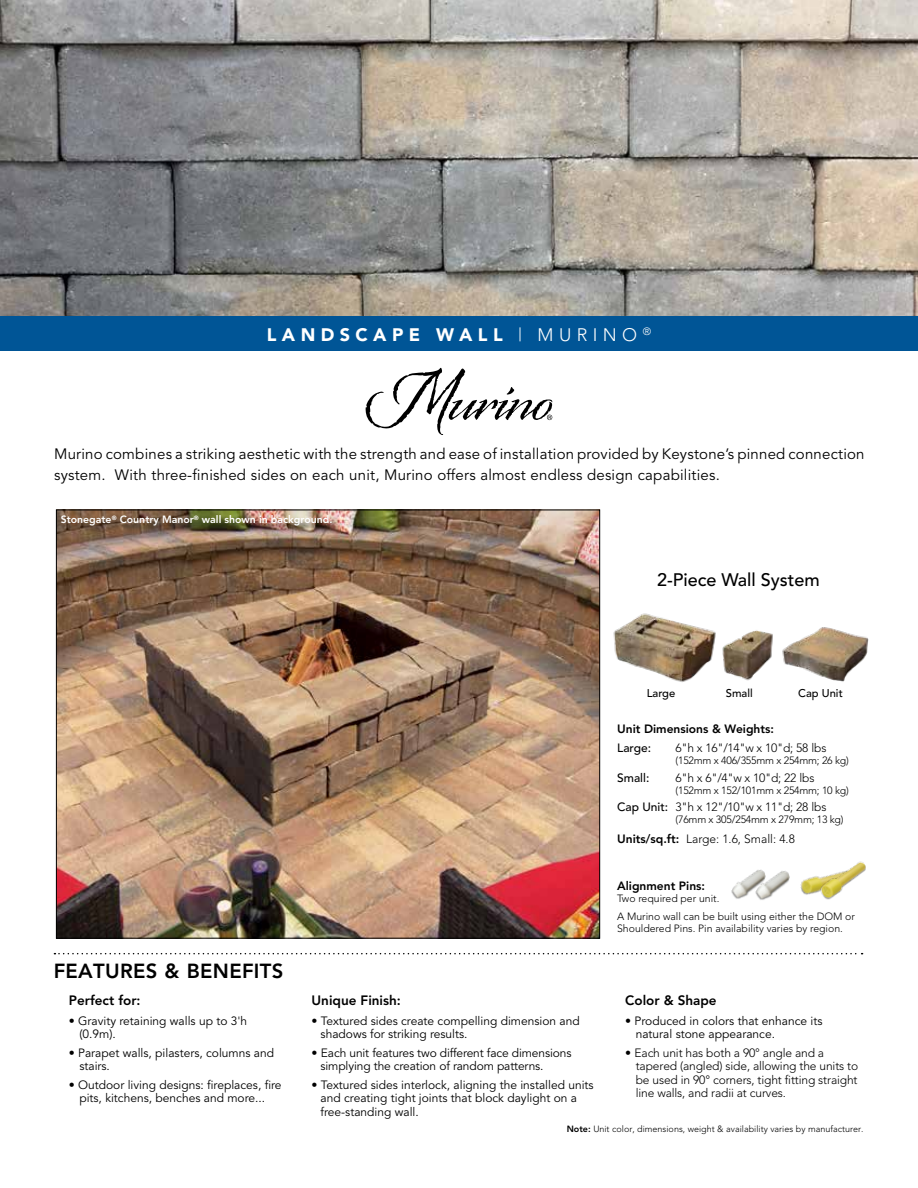
<style>
.page{position:relative;width:918px;height:1188px;background:#fff}
.page>*{position:absolute;margin:0;border:0;box-sizing:border-box;transform-origin:0 0}
.t1{font:800 20.25px "Avenir";letter-spacing:.015em;color:#000}
.t2{font:900 18px "Avenir";letter-spacing:.3em;color:#fff}
.t3{font:500 18px "Avenir";color:#000}
.t4{font:15px/21px "Avenir";letter-spacing:.015em;color:#000}
.t5{font:800 13.5px "Avenir";color:#000}
.t6{font:12px/13.5px "Avenir";color:#000}
.t7{font:300 12px/13.5px "Avenir";letter-spacing:-.01em;color:#000}
.t8{font:800 12px "Avenir";color:#000}
.t9{font:500 12px "Avenir";color:#000}
.t10{font:500 11.25px "Avenir";color:#000}
.t11{font:300 10.5px/17.4px "Avenir";color:#000}
.t12{font:300 10.5px "Avenir";letter-spacing:-.02em;color:#000}
.t13{font:800 10.5px "Avenir";color:#fff}
.t14{font:300 9px "Avenir";color:#000}
.s1{font-weight:300}
.s2{font-weight:500}
.s3{font-weight:800}
.s4{font-weight:400}
</style>
<div class="page">
<img style="left:613px;top:613px;width:98px;height:69px">
<img style="left:0;top:0;width:918px;height:317px">
<div style="left:0;top:317px;width:918px;height:34px;background:#005596"></div>
<svg style="left:54px;top:953px;width:809px;height:1px"></svg>
<img style="left:58px;top:512px;width:540px;height:424px">
<img style="left:711px;top:630px;width:62px;height:51px">
<img style="left:782px;top:627px;width:87px;height:55px">
<svg style="left:365px;top:367px;width:187px;height:68px"></svg>
<img style="left:731px;top:880px;width:13px;height:19px">
<img style="left:744px;top:869px;width:42px;height:31px">
<img style="left:786px;top:871px;width:26px;height:24px">
<img style="left:812px;top:861px;width:54px;height:39px">
<div style="left:61px;top:514px;width:281px;height:22px;background:#000;opacity:.75"></div>
<h2 class="t2" style="left:267px;top:323px;width:386px">LANDSCAPE WALL <span class="s1">| MURINO</span> <sup>®</sup></h2>
<p class="t4" style="left:54px;top:444px;width:812px">Murino combines a striking aesthetic with the strength and ease of installation provided by Keystone’s pinned connection system. With three-finished sides on each unit, Murino offers almost endless design capabilities.</p>
<p class="t13" style="left:61px;top:513px;width:273px">Stonegate<sup>®</sup> Country Manor<sup>®</sup> wall shown in background.</p>
<h2 class="t3" style="left:657px;top:569px;width:164px">2-Piece Wall System</h2>
<h1 class="t1" style="left:54px;top:959px;width:231px">FEATURES &amp; BENEFITS</h1>
<p class="t5" style="left:69px;top:992px;width:73px">Perfect for:</p>
<p class="t6" style="left:79px;top:1014px;width:169px;text-indent:-10px">• Gravity retaining walls up to 3'h (0.9m).</p>
<p class="t6" style="left:79px;top:1046px;width:196px;text-indent:-10px">• Parapet walls, pilasters, columns and stairs.</p>
<p class="t6" style="left:69px;top:1078px;width:214px;text-align:center">• Outdoor living designs: fireplaces, fire pits, kitchens, benches and more...</p>
<p class="t10" style="left:647px;top:686px;width:30px">Large</p>
<p class="t10" style="left:726px;top:686px;width:28px">Small</p>
<p class="t10" style="left:798px;top:686px;width:46px">Cap Unit</p>
<p class="t8" style="left:617px;top:722px;width:158px">Unit Dimensions &amp; Weights:</p>
<p class="t9" style="left:617px;top:741px;width:36px">Large:</p>
<p class="t7" style="left:676px;top:741px;width:152px">6"h x 16"/14"w x 10"d; 58 lbs</p>
<p class="t12" style="left:676px;top:754px;width:175px">(152mm x 406/355mm x 254mm; 26 kg)</p>
<p class="t9" style="left:617px;top:771px;width:34px">Small:</p>
<p class="t7" style="left:676px;top:771px;width:140px">6"h x 6"/4"w x 10"d; 22 lbs</p>
<p class="t12" style="left:676px;top:784px;width:175px">(152mm x 152/101mm x 254mm; 10 kg)</p>
<p class="t7" style="left:617px;top:800px;width:211px"><span class="s2">Cap Unit:</span> 3"h x 12"/10"w x 11"d; 28 lbs</p>
<p class="t12" style="left:676px;top:813px;width:169px">(76mm x 305/254mm x 279mm; 13 kg)</p>
<p class="t7" style="left:617px;top:833px;width:179px"><span class="s3">Units/sq.ft:</span> Large: 1.6, Small: 4.8</p>
<p class="t8" style="left:617px;top:879px;width:90px">Alignment Pins:</p>
<p class="t11" style="left:617px;top:890px;width:239px">Two required per unit.<br>A Murino wall can be built using either the DOM or</p>
<p class="t11" style="left:617px;top:919px;width:227px">Shouldered Pins. Pin availability varies by region.</p>
<p class="t5" style="left:312px;top:992px;width:91px">Unique Finish:</p>
<p class="t6" style="left:321px;top:1014px;width:261px;text-indent:-9px">• Textured sides create compelling dimension and shadows for striking results.</p>
<p class="t6" style="left:321px;top:1046px;width:252px;text-indent:-9px">• Each unit features two different face dimensions simplying the creation of random patterns.</p>
<p class="t6" style="left:321px;top:1078px;width:275px;text-indent:-9px">• Textured sides interlock, aligning the installed units and creating tight joints that block daylight on a free-standing wall.</p>
<p class="t5" style="left:625px;top:992px;width:93px">Color &amp; Shape</p>
<p class="t6" style="left:636px;top:1014px;width:188px;text-indent:-10px">• Produced in colors that enhance its natural stone appearance.</p>
<p class="t7" style="left:636px;top:1046px;width:224px;text-indent:-10px"><span class="s4">•</span> Each unit has both a 90° angle and a tapered (angled) side, allowing the units to be used in 90° corners, tight fitting straight line walls, and radii at curves.</p>
<p class="t14" style="left:567px;top:1124px;width:298px"><span class="s3">Note:</span> Unit color, dimensions, weight &amp; availability varies by manufacturer.</p>
</div>
